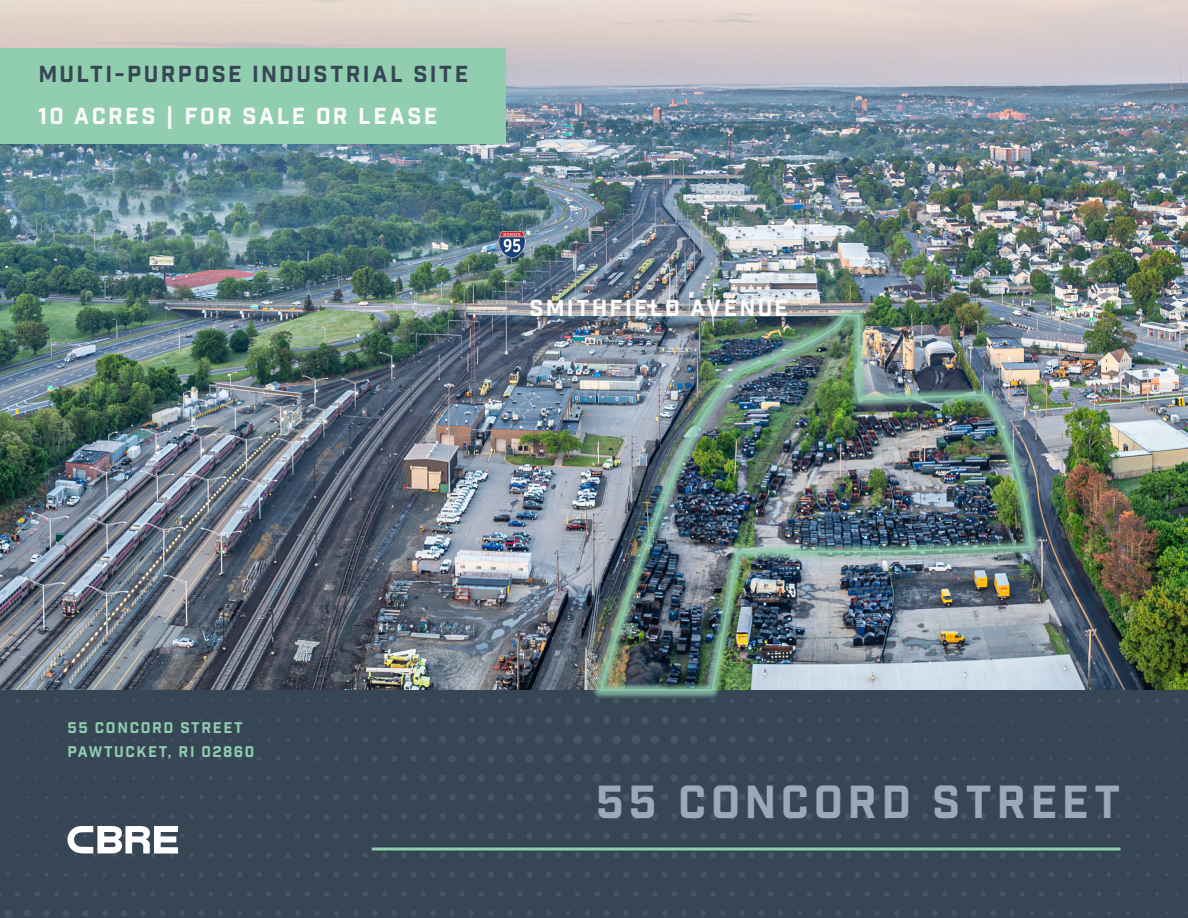
<style>
.page{position:relative;width:1188px;height:918px;background:#fff}
.page>*{position:absolute;margin:0;border:0;box-sizing:border-box;transform-origin:0 0}
.t1{font:45px "Industry Inc Base";letter-spacing:.105em;color:#9baab9}
.t2{font:22.5px "Industry Inc Base";letter-spacing:.11em;color:#fff}
.t3{font:22.5px "Industry Inc Base";letter-spacing:.11em;color:#374655}
.t4{font:15px "Industry Inc Base";letter-spacing:.11em;color:#91cdaf}
</style>
<div class="page">
<img style="left:0;top:0;width:1188px;height:690px">
<div style="left:0;top:690px;width:1188px;height:228px;background:#374655"></div>
<svg style="left:68px;top:826px;width:110px;height:27px"></svg>
<hr style="left:372px;top:848px;width:748px;height:2px;background:#91cdaf">
<div style="left:0;top:48px;width:505px;height:95px;background:#91cdaf"></div>
<div style="left:592px;top:307px;width:448px;height:392px;background:#91cdaf;opacity:.75"></div>
<img style="left:599px;top:314px;width:433px;height:378px">
<img style="left:498px;top:231px;width:28px;height:27px">
<p class="t3" style="left:38px;top:60px;width:431px">MULTI-PURPOSE INDUSTRIAL SITE</p>
<p class="t2" style="left:38px;top:102px;width:401px">10 ACRES | FOR SALE OR LEASE</p>
<p class="t2" style="left:529px;top:294px;width:260px">SMITHFIELD AVENUE</p>
<p class="t4" style="left:68px;top:718px;width:177px">55 CONCORD STREET</p>
<p class="t4" style="left:68px;top:742px;width:188px">PAWTUCKET, RI 02860</p>
<p class="t1" style="left:596px;top:774px;width:526px">55 CONCORD STREET</p>
</div>
